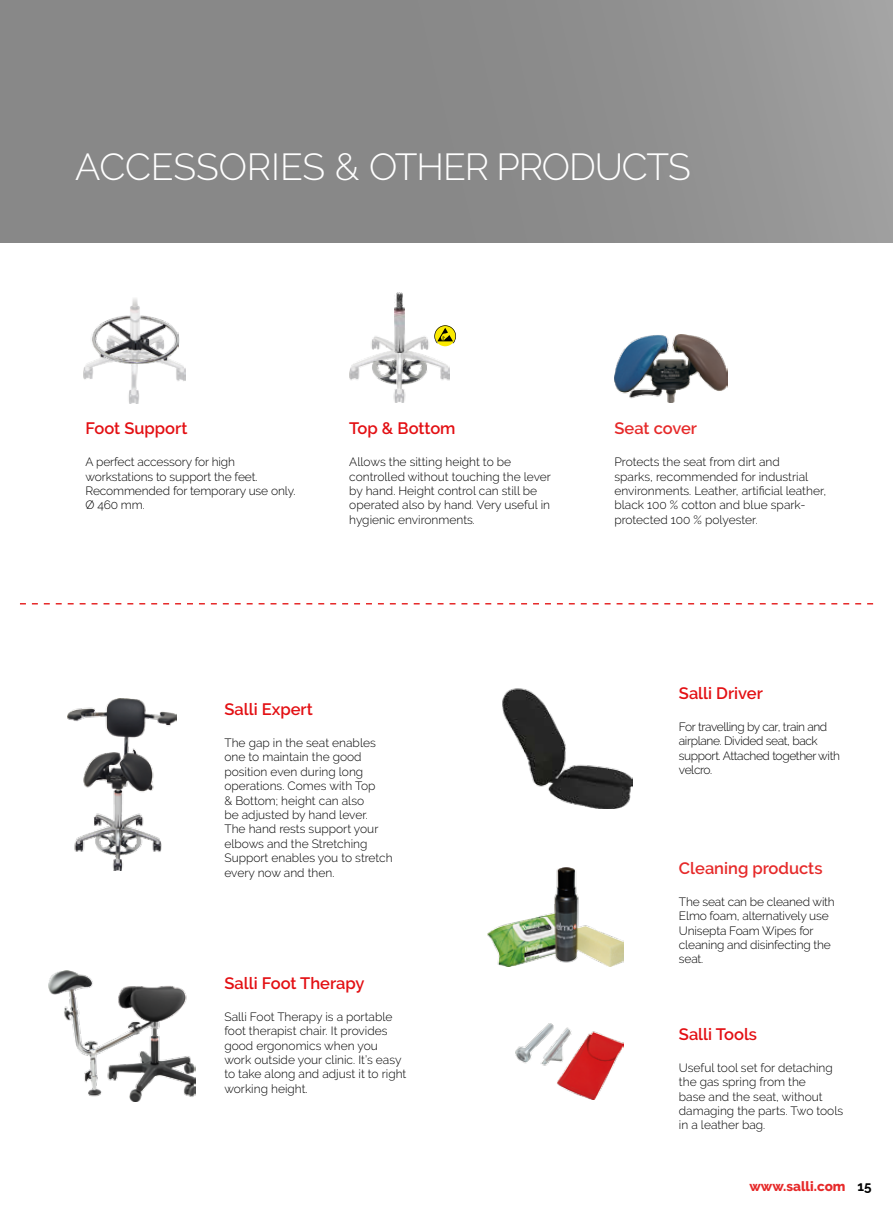
<style>
.page{position:relative;width:893px;height:1212px;background:#fff}
.page>*{position:absolute;margin:0;border:0;box-sizing:border-box;transform-origin:0 0}
.t1{font:300 37.5px "Raleway";letter-spacing:-.03em;color:#fff}
.t2{font:600 16.5px "Raleway";color:#e30f13}
.t3{font:600 16.5px "Raleway";color:#e62929}
.t4{font:800 13.5px "Raleway";color:#e62929}
.t5{font:300 12px/14.4px "Raleway";color:#000}
.t6{font:300 12px/14.4px "Raleway";letter-spacing:-.03em;color:#000}
.s1{font-weight:700;color:#000}
</style>
<div class="page">
<div style="left:0;top:0;width:893px;height:242px;background:linear-gradient(to right,#828282,#989898)"></div>
<img style="left:502px;top:688px;width:130px;height:121px">
<img style="left:614px;top:335px;width:113px;height:68px">
<img style="left:515px;top:1023px;width:109px;height:76px">
<img style="left:67px;top:699px;width:110px;height:172px">
<img style="left:84px;top:298px;width:101px;height:105px">
<img style="left:92px;top:314px;width:87px;height:49px">
<img style="left:349px;top:326px;width:100px;height:77px">
<img style="left:372px;top:360px;width:54px;height:24px">
<img style="left:395px;top:292px;width:9px;height:60px">
<img style="left:488px;top:868px;width:136px;height:98px">
<img style="left:48px;top:970px;width:148px;height:132px">
<svg style="left:20px;top:603px;width:853px;height:1px"></svg>
<div style="left:435px;top:325px;width:21px;height:21px;background:#fae900;border-radius:50%"></div>
<svg style="left:434px;top:325px;width:22px;height:18px"></svg>
<h1 class="t1" style="left:75px;top:145px;width:617px">ACCESSORIES &amp; OTHER PRODUCTS</h1>
<h2 class="t2" style="left:86px;top:419px;width:103px">Foot Support</h2>
<h2 class="t2" style="left:349px;top:419px;width:108px">Top &amp; Bottom</h2>
<p class="t5" style="left:86px;top:455px;width:212px">A perfect accessory for high workstations to support the feet.<br>Recommended for temporary use only.<br>Ø 460 mm.</p>
<p class="t5" style="left:349px;top:455px;width:203px">Allows the sitting height to be controlled without touching the lever by hand. Height control can still be operated also by hand. Very useful in hygienic environments.</p>
<h2 class="t2" style="left:224px;top:700px;width:90px">Salli Expert</h2>
<p class="t5" style="left:224px;top:735px;width:170px">The gap in the seat enables one to maintain the good position even during long operations. Comes with Top<br>&amp; Bottom; height can also<br>be adjusted by hand lever.<br>The hand rests support your elbows and the Stretching<br>Support enables you to stretch every now and then.</p>
<h2 class="t2" style="left:224px;top:974px;width:142px">Salli Foot Therapy</h2>
<p class="t5" style="left:224px;top:1009px;width:184px">Salli Foot Therapy is a portable foot therapist chair. It provides good ergonomics when you work outside your clinic. It’s easy to take along and adjust it to right working height.</p>
<h2 class="t3" style="left:614px;top:419px;width:84px">Seat cover</h2>
<p class="t5" style="left:614px;top:455px;width:213px">Protects the seat from dirt and<br>sparks, recommended for industrial environments. Leather, artificial leather, black 100 % cotton and blue spark&shy;protected 100 % polyester.</p>
<h2 class="t2" style="left:679px;top:684px;width:86px">Salli Driver</h2>
<p class="t6" style="left:679px;top:719px;width:163px">For travelling by car, train and airplane. Divided seat, back support. Attached together with velcro.</p>
<h2 class="t3" style="left:679px;top:858px;width:145px">Cleaning products</h2>
<p class="t5" style="left:679px;top:894px;width:157px">The seat can be cleaned with<br>Elmo foam, alternatively use<br>Unisepta Foam Wipes for cleaning and disinfecting the seat.</p>
<h2 class="t2" style="left:679px;top:1024px;width:80px">Salli Tools</h2>
<p class="t5" style="left:679px;top:1060px;width:166px">Useful tool set for detaching the gas spring from the<br>base and the seat, without damaging the parts. Two tools in a leather bag.</p>
<p class="t4" style="left:749px;top:1178px;width:124px">www.salli.com <span class="s1">15</span></p>
</div>
